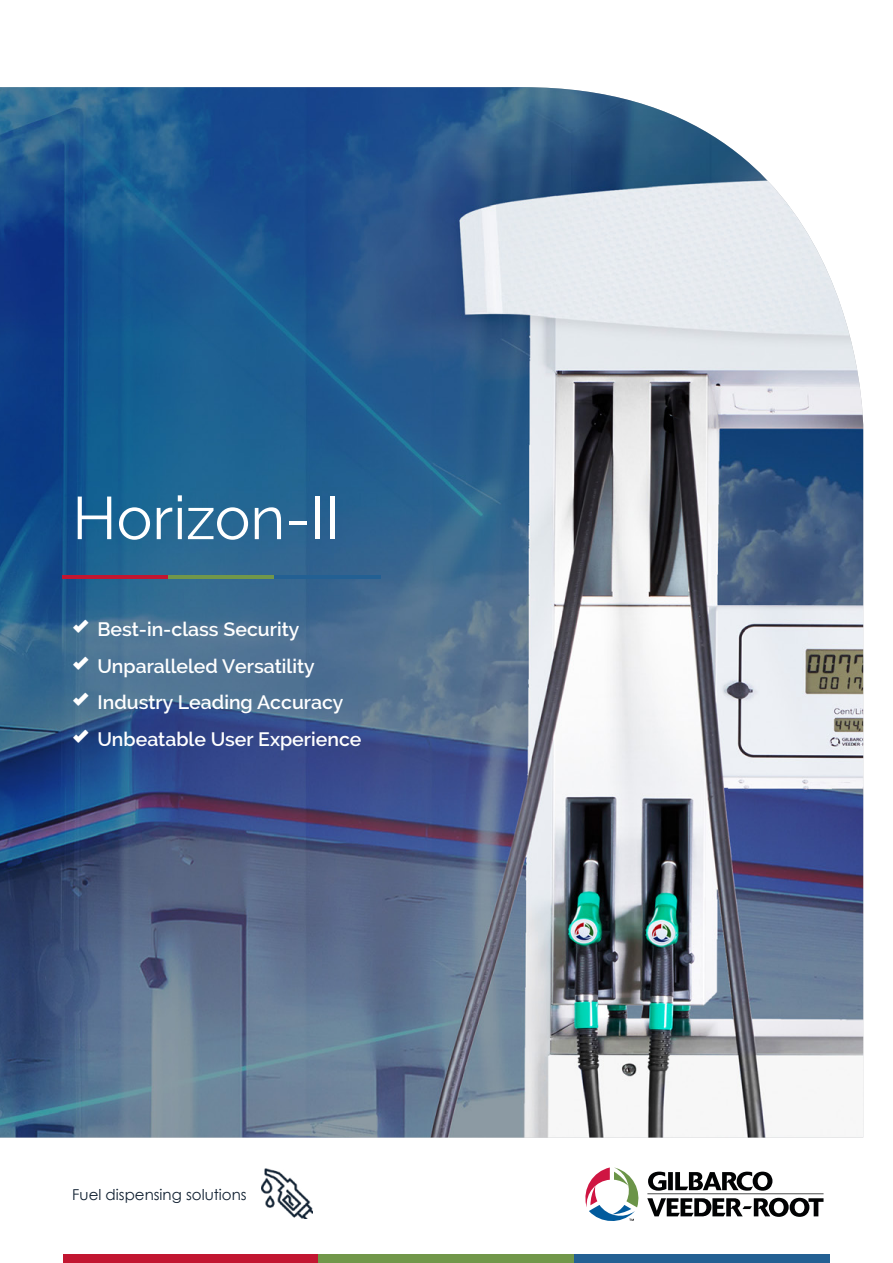
<style>
.page{position:relative;width:893px;height:1263px;background:#fff}
.page>*{position:absolute;margin:0;border:0;box-sizing:border-box;transform-origin:0 0}
.t1{font:60px "Raleway";color:#fff}
.t2{font:600 19.5px/36.5px "Raleway";color:#fff}
.t3{font:15px "Century Gothic";color:#102031}
</style>
<div class="page">
<img style="left:0;top:87px;width:863px;height:1050px">
<svg style="left:585px;top:1167px;width:238px;height:54px"></svg>
<div style="left:64px;top:1254px;width:255px;height:9px;background:#c21631"></div>
<div style="left:319px;top:1254px;width:255px;height:9px;background:#71974a"></div>
<div style="left:574px;top:1254px;width:255px;height:9px;background:#236093"></div>
<hr style="left:62px;top:575px;width:107px;height:4px;background:#c21631">
<hr style="left:168px;top:575px;width:106px;height:4px;background:#71974a">
<hr style="left:274px;top:575px;width:107px;height:4px;background:#236093">
<img style="left:261px;top:1169px;width:51px;height:50px">
<svg style="left:73px;top:620px;width:16px;height:13px"></svg>
<svg style="left:73px;top:656px;width:16px;height:14px"></svg>
<svg style="left:73px;top:693px;width:16px;height:13px"></svg>
<svg style="left:73px;top:730px;width:16px;height:13px"></svg>
<h1 class="t1" style="left:72px;top:483px;width:270px">Horizon-II</h1>
<p class="t2" style="left:97px;top:611px;width:266px">Best-in-class Security<br>Unparalleled Versatility<br>Industry Leading Accuracy<br>Unbeatable User Experience</p>
<p class="t3" style="left:72px;top:1184px;width:176px">Fuel dispensing solutions</p>
</div>
